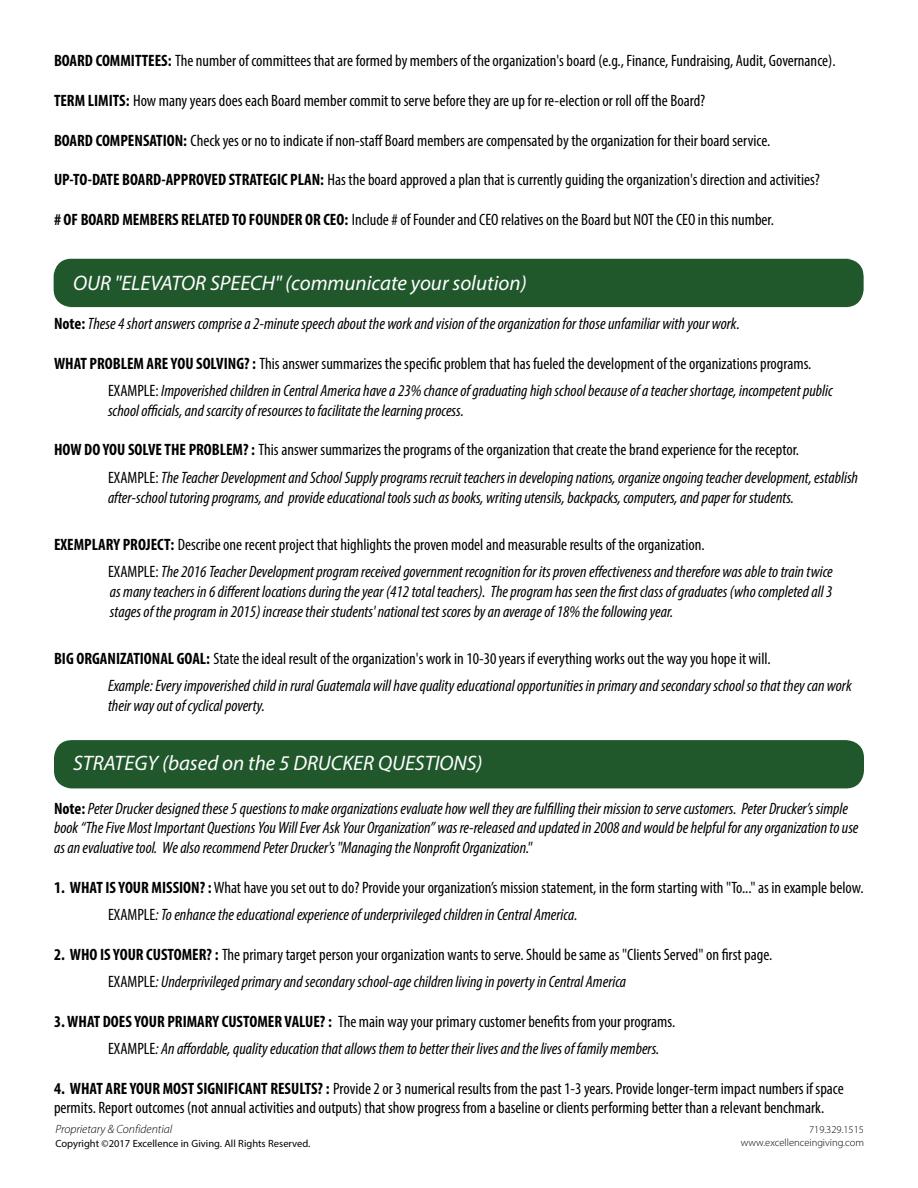
<style>
.page{position:relative;width:918px;height:1188px;background:#fff}
.page>*{position:absolute;margin:0;border:0;box-sizing:border-box;transform-origin:0 0}
.t1{font:italic 21px "Myriad Pro";color:#fff}
.t2{font:italic condensed 16.5px/27.3px "Myriad Pro";color:#000}
.t3{font:condensed 16.5px/27.3px "Myriad Pro";color:#000}
.t4{font:italic 300 12px "Myriad Pro";color:#000}
.t5{font:10.5px "Myriad Pro";color:#000}
.t6{font:300 10.5px/12.6px "Myriad Pro";color:#000;text-align:right}
.s1{font-weight:700}
.s2{font-weight:700;font-style:normal}
.s3{font-style:normal}
.s4{font-style:italic}
</style>
<div class="page">
<div style="left:54px;top:259px;width:810px;height:48px;background:#20582c"></div>
<svg style="left:36px;top:241px;width:36px;height:36px"></svg>
<svg style="left:846px;top:241px;width:36px;height:36px"></svg>
<svg style="left:36px;top:289px;width:36px;height:36px"></svg>
<svg style="left:846px;top:289px;width:36px;height:36px"></svg>
<div style="left:54px;top:740px;width:810px;height:48px;background:#20582c;border:3px solid #20582c"></div>
<svg style="left:36px;top:722px;width:36px;height:36px"></svg>
<svg style="left:846px;top:722px;width:36px;height:36px"></svg>
<svg style="left:36px;top:770px;width:36px;height:36px"></svg>
<svg style="left:846px;top:770px;width:36px;height:36px"></svg>
<p class="t3" style="left:54px;top:47px;width:783px"><span class="s1">BOARD COMMITTEES:</span> The number of committees that are formed by members of the organization's board (e.g., Finance, Fundraising, Audit, Governance).</p>
<p class="t3" style="left:54px;top:87px;width:653px"><span class="s1">TERM LIMITS:</span> How many years does each Board member commit to serve before they are up for re-election or roll off the Board?</p>
<p class="t3" style="left:54px;top:126px;width:718px"><span class="s1">BOARD COMPENSATION:</span> Check yes or no to indicate if non-staff Board members are compensated by the organization for their board service.</p>
<p class="t3" style="left:54px;top:166px;width:768px"><span class="s1">UP-TO-DATE BOARD-APPROVED STRATEGIC PLAN:</span> Has the board approved a plan that is currently guiding the organization's direction and activities?</p>
<p class="t3" style="left:54px;top:205px;width:722px"><span class="s1"># OF BOARD MEMBERS RELATED TO FOUNDER OR CEO:</span> Include # of Founder and CEO relatives on the Board but NOT the CEO in this number.</p>
<p class="t1" style="left:73px;top:270px;width:455px">OUR "ELEVATOR SPEECH" (communicate your solution)</p>
<p class="t2" style="left:54px;top:310px;width:687px"><span class="s2">Note:</span> These 4 short answers comprise a 2-minute speech about the work and vision of the organization for those unfamiliar with your work.</p>
<p class="t2" style="left:108px;top:349px;width:726px;text-indent:-54px"><span class="s2">WHAT PROBLEM ARE YOU SOLVING? :</span> <span class="s3">This answer summarizes the specific problem that has fueled the development of the organizations programs.<br>EXAMPLE:</span> Impoverished children in Central America have a 23% chance of graduating high school because of a teacher shortage, incompetent public</p>
<p class="t2" style="left:108px;top:397px;width:357px">school officials, and scarcity of resources to facilitate the learning process.</p>
<p class="t2" style="left:108px;top:436px;width:752px;text-indent:-54px"><span class="s2">HOW DO YOU SOLVE THE PROBLEM? :</span> <span class="s3">This answer summarizes the programs of the organization that create the brand experience for the receptor.<br>EXAMPLE:</span> The Teacher Development and School Supply programs recruit teachers in developing nations, organize ongoing teacher development, establish</p>
<p class="t2" style="left:108px;top:483px;width:688px">after-school tutoring programs, and provide educational tools such as books, writing utensils, backpacks, computers, and paper for students.</p>
<p class="t2" style="left:108px;top:530px;width:726px;text-indent:-54px"><span class="s2">EXEMPLARY PROJECT:</span> <span class="s3">Describe one recent project that highlights the proven model and measurable results of the organization.<br>EXAMPLE:</span> The 2016 Teacher Development program received government recognition for its proven effectiveness and therefore was able to train twice</p>
<p class="t2" style="left:110px;top:581px;width:724px;line-height:19.8px">as many teachers in 6 different locations during the year (412 total teachers). The program has seen the first class of graduates (who completed all 3 stages of the program in 2015) increase their students' national test scores by an average of 18% the following year.</p>
<p class="t2" style="left:108px;top:644px;width:745px;text-indent:-54px"><span class="s2">BIG ORGANIZATIONAL GOAL:</span> <span class="s3">State the ideal result of the organization's work in 10-30 years if everything works out the way you hope it will.<br></span>Example: Every impoverished child in rural Guatemala will have quality educational opportunities in primary and secondary school so that they can work</p>
<p class="t2" style="left:108px;top:692px;width:158px">their way out of cyclical poverty.</p>
<p class="t1" style="left:73px;top:750px;width:411px">STRATEGY (based on the 5 DRUCKER QUESTIONS)</p>
<p class="t2" style="left:54px;top:798px;width:806px;line-height:19.8px"><span class="s2">Note:</span> Peter Drucker designed these 5 questions to make organizations evaluate how well they are fulfilling their mission to serve customers. Peter Drucker’s simple book “The Five Most Important Questions You Will Ever Ask Your Organization” was re-released and updated in 2008 and would be helpful for any organization to use as an evaluative tool. We also recommend Peter Drucker's "Managing the Nonprofit Organization."</p>
<p class="t3" style="left:108px;top:874px;width:757px;text-indent:-54px"><span class="s1">1. WHAT IS YOUR MISSION? :</span> What have you set out to do? Provide your organization’s mission statement, in the form starting with "To..." as in example below.<br>EXAMPLE<span class="s4">: To enhance the educational experience of underprivileged children in Central America.</span></p>
<p class="t3" style="left:108px;top:940px;width:666px;text-indent:-54px"><span class="s1">2. WHO IS YOUR CUSTOMER? :</span> The primary target person your organization wants to serve. Should be same as "Clients Served" on first page.<br>EXAMPLE<span class="s4">: Underprivileged primary and secondary school-age children living in poverty in Central America</span></p>
<p class="t2" style="left:108px;top:1007px;width:569px;text-indent:-54px"><span class="s2">3. WHAT DOES YOUR PRIMARY CUSTOMER VALUE? :</span> <span class="s3">The main way your primary customer benefits from your programs.<br>EXAMPLE</span>: An affordable, quality education that allows them to better their lives and the lives of family members.</p>
<p class="t3" style="left:54px;top:1078px;width:791px;line-height:19.8px"><span class="s1">4. WHAT ARE YOUR MOST SIGNIFICANT RESULTS? :</span> Provide 2 or 3 numerical results from the past 1-3 years. Provide longer-term impact numbers if space permits. Report outcomes (not annual activities and outputs) that show progress from a baseline or clients performing better than a relevant benchmark.</p>
<p class="t4" style="left:56px;top:1123px;width:118px">Proprietary &amp; Confidential</p>
<p class="t5" style="left:56px;top:1137px;width:257px">Copyright ©2017 Excellence in Giving. All Rights Reserved.</p>
<p class="t6" style="left:741px;top:1124px;width:125px">719.329.1515 www.excellenceingiving.com</p>
</div>
